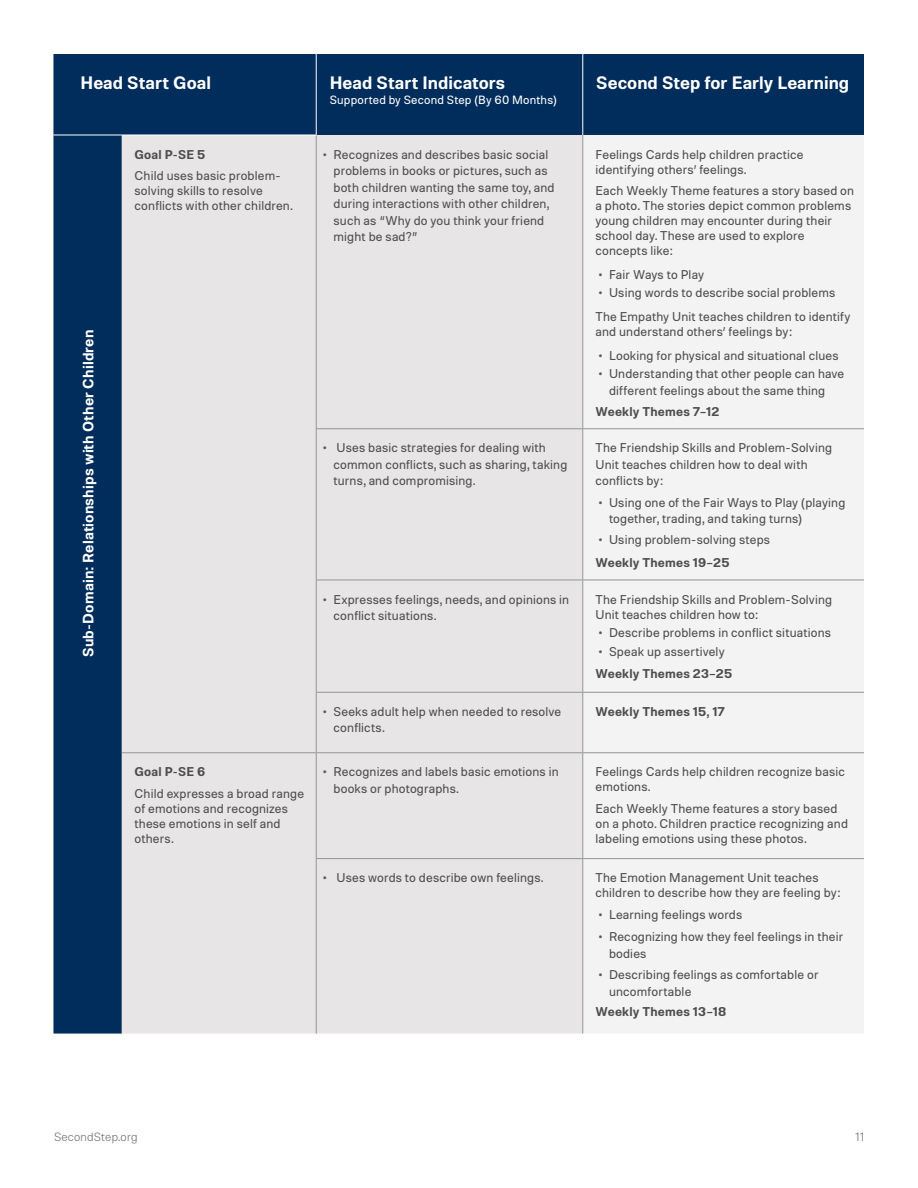
<style>
.page{position:relative;width:918px;height:1188px;background:#fff}
.page>*{position:absolute;margin:0;border:0;box-sizing:border-box;transform-origin:0 0}
.t1{font:600 18px "Molde";color:#fff}
.t2{font:600 15px "Molde";letter-spacing:.01em;color:#fff}
.t3{font:12.75px/16.5px "Molde";letter-spacing:.01em;color:#4d4d4f}
.t4{font:600 12.75px "Molde";letter-spacing:.015em;color:#4d4d4f}
.t5{font:12px "Molde";letter-spacing:.015em;color:#fff}
.t6{font:300 12px "Molde";letter-spacing:.015em;color:#6d6e71}
.s1{font-size:16.5px;color:#58595b}
.s2{font-weight:600}
</style>
<div class="page">
<div style="left:53px;top:54px;width:811px;height:980px;background:#002d5b"></div>
<div style="left:122px;top:135px;width:460px;height:899px;background:#e7e5e5"></div>
<div style="left:583px;top:135px;width:281px;height:899px;background:#f4f3f3"></div>
<hr style="left:316px;top:54px;width:1px;height:81px;background:#fff">
<hr style="left:582px;top:54px;width:1px;height:81px;background:#fff">
<hr style="left:316px;top:428px;width:267px;height:1px;background:#939598">
<hr style="left:583px;top:428px;width:281px;height:1px;background:#939598">
<hr style="left:316px;top:580px;width:267px;height:1px;background:#939598">
<hr style="left:583px;top:580px;width:281px;height:1px;background:#939598">
<hr style="left:122px;top:752px;width:194px;height:1px;background:#939598">
<hr style="left:316px;top:752px;width:267px;height:1px;background:#939598">
<hr style="left:583px;top:752px;width:281px;height:1px;background:#939598">
<hr style="left:316px;top:135px;width:1px;height:293px;background:#939598">
<hr style="left:582px;top:135px;width:1px;height:293px;background:#939598">
<hr style="left:316px;top:429px;width:1px;height:151px;background:#939598">
<hr style="left:582px;top:429px;width:1px;height:151px;background:#939598">
<hr style="left:316px;top:580px;width:1px;height:112px;background:#939598">
<hr style="left:582px;top:580px;width:1px;height:112px;background:#939598">
<hr style="left:316px;top:693px;width:1px;height:59px;background:#939598">
<hr style="left:582px;top:693px;width:1px;height:59px;background:#939598">
<hr style="left:316px;top:753px;width:1px;height:105px;background:#939598">
<hr style="left:582px;top:753px;width:1px;height:105px;background:#939598">
<hr style="left:316px;top:859px;width:1px;height:175px;background:#939598">
<hr style="left:582px;top:859px;width:1px;height:175px;background:#939598">
<hr style="left:53px;top:135px;width:69px;height:1px;background:#fff">
<hr style="left:122px;top:135px;width:195px;height:1px;background:#fff">
<hr style="left:316px;top:692px;width:267px;height:1px;background:#939598">
<hr style="left:583px;top:692px;width:281px;height:1px;background:#939598">
<hr style="left:316px;top:858px;width:267px;height:1px;background:#939598">
<hr style="left:583px;top:858px;width:281px;height:1px;background:#939598">
<h1 class="t1" style="left:80px;top:70px;width:132px">Head Start Goal</h1>
<h1 class="t1" style="left:330px;top:70px;width:177px">Head Start Indicators</h1>
<p class="t5" style="left:330px;top:92px;width:229px">Supported by Second Step (By 60 Months)</p>
<h1 class="t1" style="left:596px;top:70px;width:254px">Second Step for Early Learning</h1>
<p class="t2" style="left:78px;top:657px;width:329px;rotate:-90deg">Sub-Domain: Relationships with Other Children</p>
<p class="t4" style="left:135px;top:146px;width:72px">Goal P-SE 5</p>
<p class="t3" style="left:135px;top:168px;width:160px;line-height:15px">Child uses basic problem&shy;solving skills to resolve conflicts with other children.</p>
<p class="t4" style="left:135px;top:764px;width:72px">Goal P-SE 6</p>
<p class="t3" style="left:135px;top:786px;width:171px;line-height:15px">Child expresses a broad range of emotions and recognizes these emotions in self and others.</p>
<p class="t3" style="left:334px;top:145px;width:223px;text-indent:-11px"><span class="s1">•</span> Recognizes and describes basic social problems in books or pictures, such as both children wanting the same toy, and during interactions with other children, such as “Why do you think your friend might be sad?”</p>
<p class="t3" style="left:596px;top:146px;width:210px;line-height:15px">Feelings Cards help children practice identifying others’ feelings.</p>
<p class="t3" style="left:596px;top:183px;width:260px;line-height:15px">Each Weekly Theme features a story based on a photo. The stories depict common problems young children may encounter during their school day. These are used to explore concepts like:</p>
<p class="t3" style="left:598px;top:265px;width:108px"><span class="s1">•</span> Fair Ways to Play</p>
<p class="t3" style="left:596px;top:280px;width:257px;line-height:23.9px"><span class="s1">•</span> Using words to describe social problems<br>The Empathy Unit teaches children to identify</p>
<p class="t3" style="left:596px;top:323px;width:199px">and understand others’ feelings by:</p>
<p class="t3" style="left:598px;top:346px;width:242px"><span class="s1">•</span> Looking for physical and situational clues</p>
<p class="t3" style="left:609px;top:365px;width:237px;text-indent:-11px"><span class="s1">•</span> Understanding that other people can have different feelings about the same thing</p>
<p class="t4" style="left:596px;top:404px;width:125px">Weekly Themes 7–12</p>
<p class="t3" style="left:334px;top:439px;width:235px;text-indent:-11px"><span class="s1">•</span> Uses basic strategies for dealing with common conflicts, such as sharing, taking turns, and compromising.</p>
<p class="t3" style="left:596px;top:439px;width:238px">The Friendship Skills and Problem-Solving<br>Unit teaches children how to deal with conflicts by:</p>
<p class="t3" style="left:609px;top:493px;width:238px;text-indent:-11px"><span class="s1">•</span> Using one of the Fair Ways to Play (playing together, trading, and taking turns)</p>
<p class="t3" style="left:596px;top:528px;width:176px;line-height:23.2px"><span class="s1">•</span> Using problem-solving steps<br><span class="s2">Weekly Themes 19–25</span></p>
<p class="t3" style="left:334px;top:590px;width:237px;text-indent:-11px"><span class="s1">•</span> Expresses feelings, needs, and opinions in conflict situations.</p>
<p class="t3" style="left:596px;top:591px;width:238px;line-height:15px">The Friendship Skills and Problem-Solving<br>Unit teaches children how to:</p>
<p class="t3" style="left:598px;top:624px;width:235px"><span class="s1">•</span> Describe problems in conflict situations</p>
<p class="t3" style="left:596px;top:640px;width:138px;line-height:21.8px"><span class="s1">•</span> Speak up assertively<br><span class="s2">Weekly Themes 23–25</span></p>
<p class="t3" style="left:334px;top:703px;width:229px;text-indent:-11px"><span class="s1">•</span> Seeks adult help when needed to resolve conflicts.</p>
<p class="t4" style="left:596px;top:703px;width:131px">Weekly Themes 15, 17</p>
<p class="t3" style="left:334px;top:763px;width:227px;text-indent:-11px"><span class="s1">•</span> Recognizes and labels basic emotions in books or photographs.</p>
<p class="t3" style="left:596px;top:764px;width:251px;line-height:15px">Feelings Cards help children recognize basic emotions.</p>
<p class="t3" style="left:596px;top:801px;width:254px;line-height:15px">Each Weekly Theme features a story based on a photo. Children practice recognizing and labeling emotions using these photos.</p>
<p class="t3" style="left:322px;top:869px;width:223px"><span class="s1">•</span> Uses words to describe own feelings.</p>
<p class="t3" style="left:596px;top:870px;width:247px;line-height:15px">The Emotion Management Unit teaches children to describe how they are feeling by:</p>
<p class="t3" style="left:598px;top:906px;width:146px"><span class="s1">•</span> Learning feelings words</p>
<p class="t3" style="left:609px;top:928px;width:236px;text-indent:-11px"><span class="s1">•</span> Recognizing how they feel feelings in their bodies</p>
<p class="t3" style="left:609px;top:966px;width:211px;text-indent:-11px"><span class="s1">•</span> Describing feelings as comfortable or uncomfortable</p>
<p class="t4" style="left:596px;top:1004px;width:132px">Weekly Themes 13–18</p>
<p class="t6" style="left:54px;top:1129px;width:85px">SecondStep.org</p>
<p class="t6" style="left:855px;top:1129px;width:10px">11</p>
</div>
